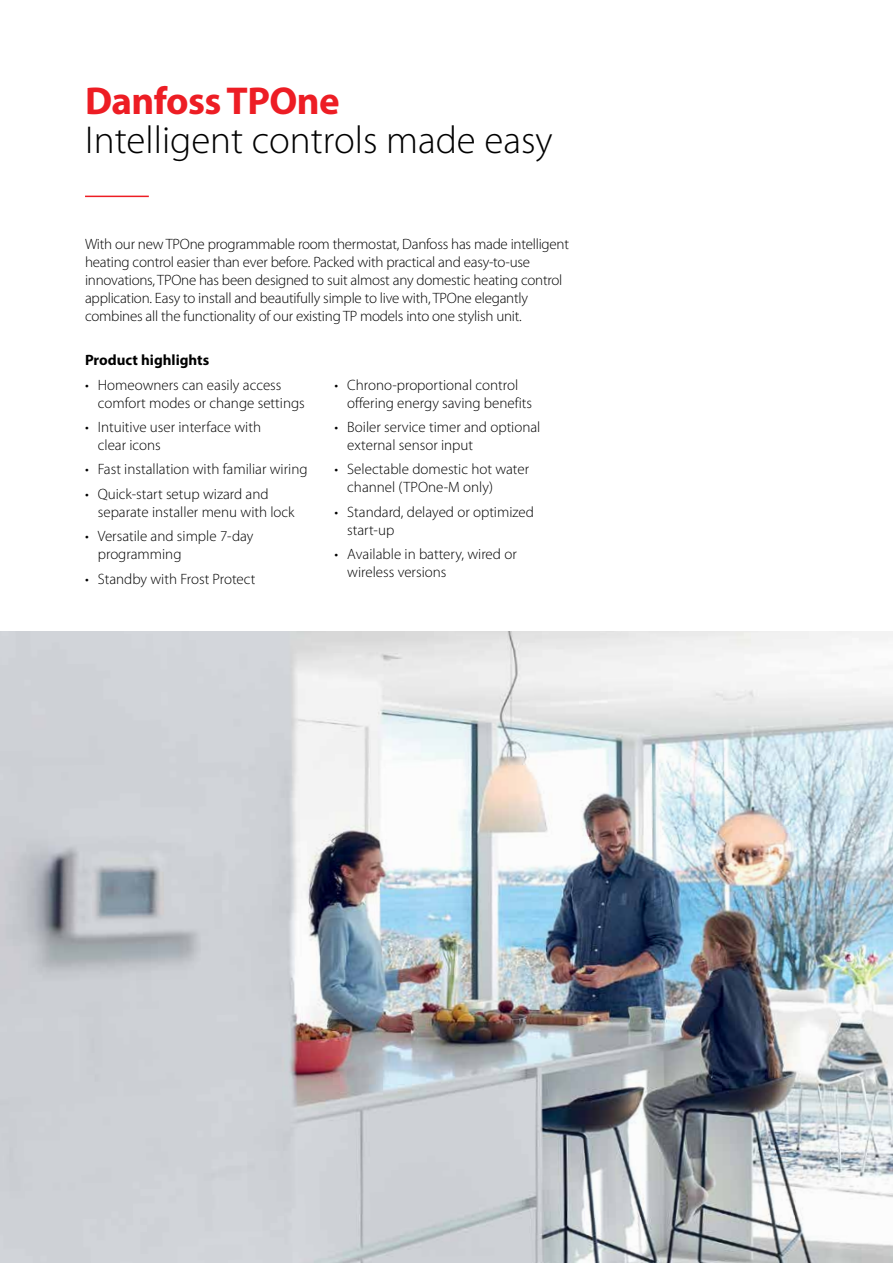
<style>
.page{position:relative;width:893px;height:1263px;background:#fff}
.page>*{position:absolute;margin:0;border:0;box-sizing:border-box;transform-origin:0 0}
.t1{font:300 39px "Myriad Pro";color:#000}
.t2{font:700 39px "Myriad Pro";letter-spacing:-.015em;color:#ed1d24}
.t3{font:300 15px/18px "Myriad Pro";color:#000}
.t4{font:700 15px "Myriad Pro";color:#000}
</style>
<div class="page">
<hr style="left:85px;top:196px;width:64px;height:1px;background:#ed1d24">
<img style="left:0;top:631px;width:893px;height:632px">
<h1 class="t2" style="left:85px;top:76px;width:256px">Danfoss TPOne</h1>
<h1 class="t1" style="left:85px;top:117px;width:469px">Intelligent controls made easy</h1>
<p class="t3" style="left:85px;top:235px;width:486px">With our new TPOne programmable room thermostat, Danfoss has made intelligent heating control easier than ever before. Packed with practical and easy-to-use innovations, TPOne has been designed to suit almost any domestic heating control application. Easy to install and beautifully simple to live with, TPOne elegantly combines all the functionality of our existing TP models into one stylish unit.</p>
<p class="t4" style="left:85px;top:350px;width:126px">Product highlights</p>
<p class="t3" style="left:98px;top:375px;width:209px;text-indent:-13px">• Homeowners can easily access comfort modes or change settings</p>
<p class="t3" style="left:98px;top:418px;width:165px;text-indent:-13px">• Intuitive user interface with clear icons</p>
<p class="t3" style="left:85px;top:460px;width:224px">• Fast installation with familiar wiring</p>
<p class="t3" style="left:98px;top:485px;width:198px;text-indent:-13px">• Quick-start setup wizard and separate installer menu with lock</p>
<p class="t3" style="left:98px;top:527px;width:157px;text-indent:-13px">• Versatile and simple 7-day programming</p>
<p class="t3" style="left:85px;top:569px;width:172px">• Standby with Frost Protect</p>
<p class="t3" style="left:347px;top:375px;width:186px;text-indent:-13px">• Chrono-proportional control offering energy saving benefits</p>
<p class="t3" style="left:347px;top:418px;width:195px;text-indent:-13px">• Boiler service timer and optional external sensor input</p>
<p class="t3" style="left:347px;top:460px;width:183px;text-indent:-13px">• Selectable domestic hot water channel (TPOne-M only)</p>
<p class="t3" style="left:347px;top:503px;width:188px;text-indent:-13px">• Standard, delayed or optimized start-up</p>
<p class="t3" style="left:347px;top:545px;width:171px;text-indent:-13px">• Available in battery, wired or wireless versions</p>
</div>
